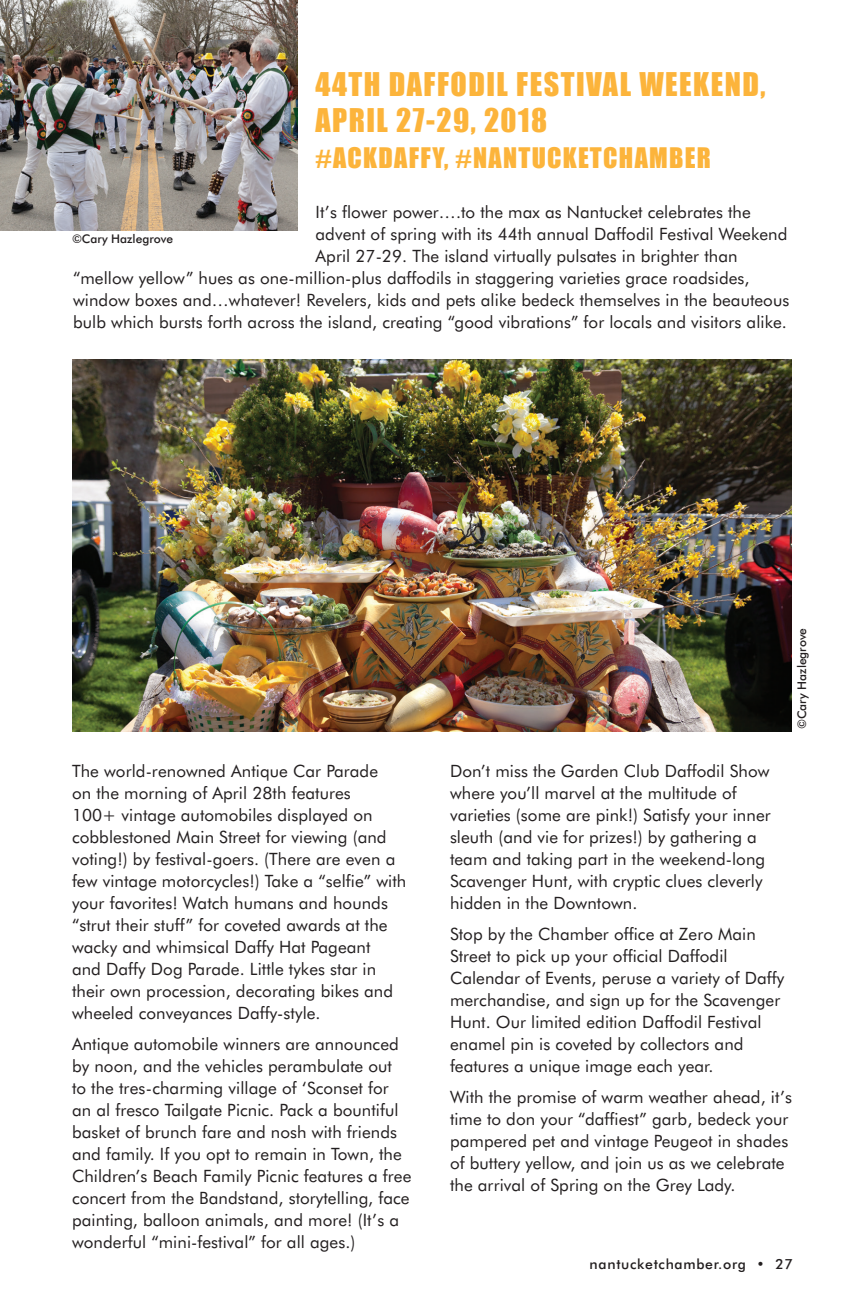
<style>
.page{position:relative;width:864px;height:1296px;background:#fff}
.page>*{position:absolute;margin:0;border:0;box-sizing:border-box;transform-origin:0 0}
.t1{font:30px/36px "Impact";letter-spacing:.05em;color:#fcb43b}
.t2{font:26px "Impact";letter-spacing:.05em;color:#fcb43b}
.t3{font:17px/22px "Futura BT";letter-spacing:.005em;color:#231f20}
.t4{font:500 14px "Futura BT";letter-spacing:.05em;color:#231f20}
.t5{font:500 12px "Futura BT";color:#231f20}
</style>
<div class="page">
<img style="left:72px;top:360px;width:720px;height:371px">
<img style="left:0;top:0;width:298px;height:230px">
<p class="t1" style="left:316px;top:65px;width:452px">44TH DAFFODIL FESTIVAL WEEKEND,<br>APRIL 27-29, 2018</p>
<p class="t2" style="left:316px;top:137px;width:397px">#ACKDAFFY, #NANTUCKETCHAMBER</p>
<p class="t3" style="left:316px;top:201px;width:437px">It’s flower power….to the max as Nantucket celebrates the</p>
<p class="t3" style="left:316px;top:223px;width:474px">advent of spring with its 44th annual Daffodil Festival Weekend</p>
<p class="t3" style="left:316px;top:245px;width:424px">April 27-29. The island virtually pulsates in brighter than</p>
<p class="t3" style="left:73px;top:267px;width:678px">“mellow yellow” hues as one-million-plus daffodils in staggering varieties grace roadsides,</p>
<p class="t3" style="left:73px;top:289px;width:718px">window boxes and…whatever! Revelers, kids and pets alike bedeck themselves in the beauteous</p>
<p class="t3" style="left:73px;top:311px;width:715px">bulb which bursts forth across the island, creating “good vibrations” for locals and visitors alike.</p>
<p class="t5" style="left:72px;top:231px;width:103px">©Cary Hazlegrove</p>
<p class="t5" style="left:795px;top:729px;width:103px;rotate:-90deg">©Cary Hazlegrove</p>
<p class="t3" style="left:72px;top:759px;width:336px">The world-renowned Antique Car Parade<br>on the morning of April 28th features<br>100+ vintage automobiles displayed on cobblestoned Main Street for viewing (and voting!) by festival-goers. (There are even a few vintage motorcycles!) Take a “selfie” with your favorites! Watch humans and hounds “strut their stuff” for coveted awards at the wacky and whimsical Daffy Hat Pageant<br>and Daffy Dog Parade. Little tykes star in their own procession, decorating bikes and wheeled conveyances Daffy-style.</p>
<p class="t3" style="left:72px;top:1032px;width:341px">Antique automobile winners are announced by noon, and the vehicles perambulate out<br>to the tres-charming village of ‘Sconset for an al fresco Tailgate Picnic. Pack a bountiful basket of brunch fare and nosh with friends and family. If you opt to remain in Town, the Children’s Beach Family Picnic features a free concert from the Bandstand, storytelling, face painting, balloon animals, and more! (It’s a wonderful “mini-festival” for all ages.)</p>
<p class="t3" style="left:450px;top:759px;width:322px">Don’t miss the Garden Club Daffodil Show where you’ll marvel at the multitude of varieties (some are pink!) Satisfy your inner sleuth (and vie for prizes!) by gathering a team and taking part in the weekend-long Scavenger Hunt, with cryptic clues cleverly hidden in the Downtown.</p>
<p class="t3" style="left:450px;top:922px;width:336px">Stop by the Chamber office at Zero Main Street to pick up your official Daffodil Calendar of Events, peruse a variety of Daffy merchandise, and sign up for the Scavenger Hunt. Our limited edition Daffodil Festival enamel pin is coveted by collectors and features a unique image each year.</p>
<p class="t3" style="left:450px;top:1085px;width:344px">With the promise of warm weather ahead, it’s time to don your “daffiest” garb, bedeck your pampered pet and vintage Peugeot in shades of buttery yellow, and join us as we celebrate the arrival of Spring on the Grey Lady.</p>
<p class="t4" style="left:590px;top:1255px;width:205px">nantucketchamber.org • 27</p>
</div>
